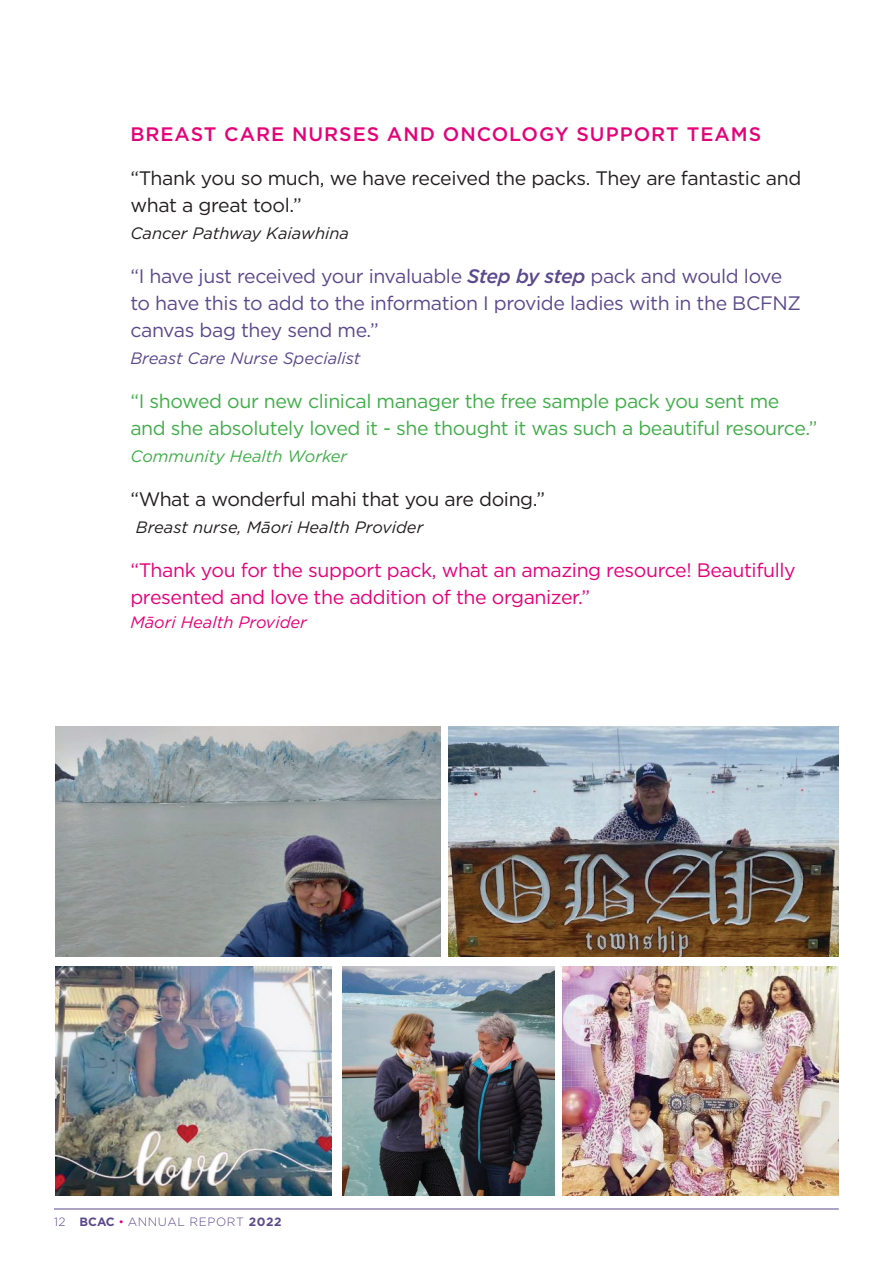
<style>
.page{position:relative;width:893px;height:1263px;background:#fff}
.page>*{position:absolute;margin:0;border:0;box-sizing:border-box;transform-origin:0 0}
.t1{font:19.5px/27px "Gotham";letter-spacing:-.02em;color:#5b498d}
.t2{font:19.5px/27px "Gotham";letter-spacing:-.02em;color:#40ae49}
.t3{font:19.5px/27px "Gotham";letter-spacing:-.02em;color:#231f20}
.t4{font:19.5px/27px "Gotham";letter-spacing:-.02em;color:#e40278}
.t5{font:500 19.5px "Gotham";letter-spacing:.05em;color:#e40278}
.t6{font:italic 16.5px "Gotham";color:#231f20}
.t7{font:italic 16.5px "Gotham";color:#5b498d}
.t8{font:italic 16.5px "Gotham";color:#40ae49}
.t9{font:italic 16.5px "Gotham";color:#e40278}
.t10{font:300 12px "Gotham";letter-spacing:.05em;color:#5b498d}
.s1{font-weight:500;font-style:italic}
.s2{font-weight:700}
.s3{color:#e40278}
</style>
<div class="page">
<hr style="left:54px;top:1208px;width:785px;height:1px;background:#5b498d">
<img style="left:56px;top:966px;width:276px;height:230px">
<img style="left:56px;top:726px;width:384px;height:230px">
<img style="left:448px;top:726px;width:391px;height:230px">
<img style="left:342px;top:966px;width:212px;height:230px">
<img style="left:563px;top:966px;width:276px;height:230px">
<p class="t5" style="left:130px;top:121px;width:632px">BREAST CARE NURSES AND ONCOLOGY SUPPORT TEAMS</p>
<p class="t3" style="left:130px;top:164px;width:672px">“Thank you so much, we have received the packs. They are fantastic and what a great tool.”</p>
<p class="t6" style="left:130px;top:223px;width:220px">Cancer Pathway Kaiawhina</p>
<p class="t1" style="left:130px;top:262px;width:672px">“I have just received your invaluable <span class="s1">Step by step</span> pack and would love to have this to add to the information I provide ladies with in the BCFNZ canvas bag they send me.”</p>
<p class="t7" style="left:130px;top:348px;width:232px">Breast Care Nurse Specialist</p>
<p class="t2" style="left:130px;top:387px;width:689px">“I showed our new clinical manager the free sample pack you sent me and she absolutely loved it - she thought it was such a beautiful resource.”</p>
<p class="t8" style="left:130px;top:446px;width:218px">Community Health Worker</p>
<p class="t3" style="left:130px;top:485px;width:416px">“What a wonderful mahi that you are doing.”</p>
<p class="t6" style="left:136px;top:517px;width:289px">Breast nurse, Māori Health Provider</p>
<p class="t4" style="left:130px;top:556px;width:667px">“Thank you for the support pack, what an amazing resource! Beautifully presented and love the addition of the organizer.”</p>
<p class="t9" style="left:130px;top:612px;width:178px">Māori Health Provider</p>
<p class="t10" style="left:54px;top:1214px;width:229px">12 <span class="s2">BCAC</span> <span class="s3">•</span> ANNUAL REPORT <span class="s2">2022</span></p>
</div>
